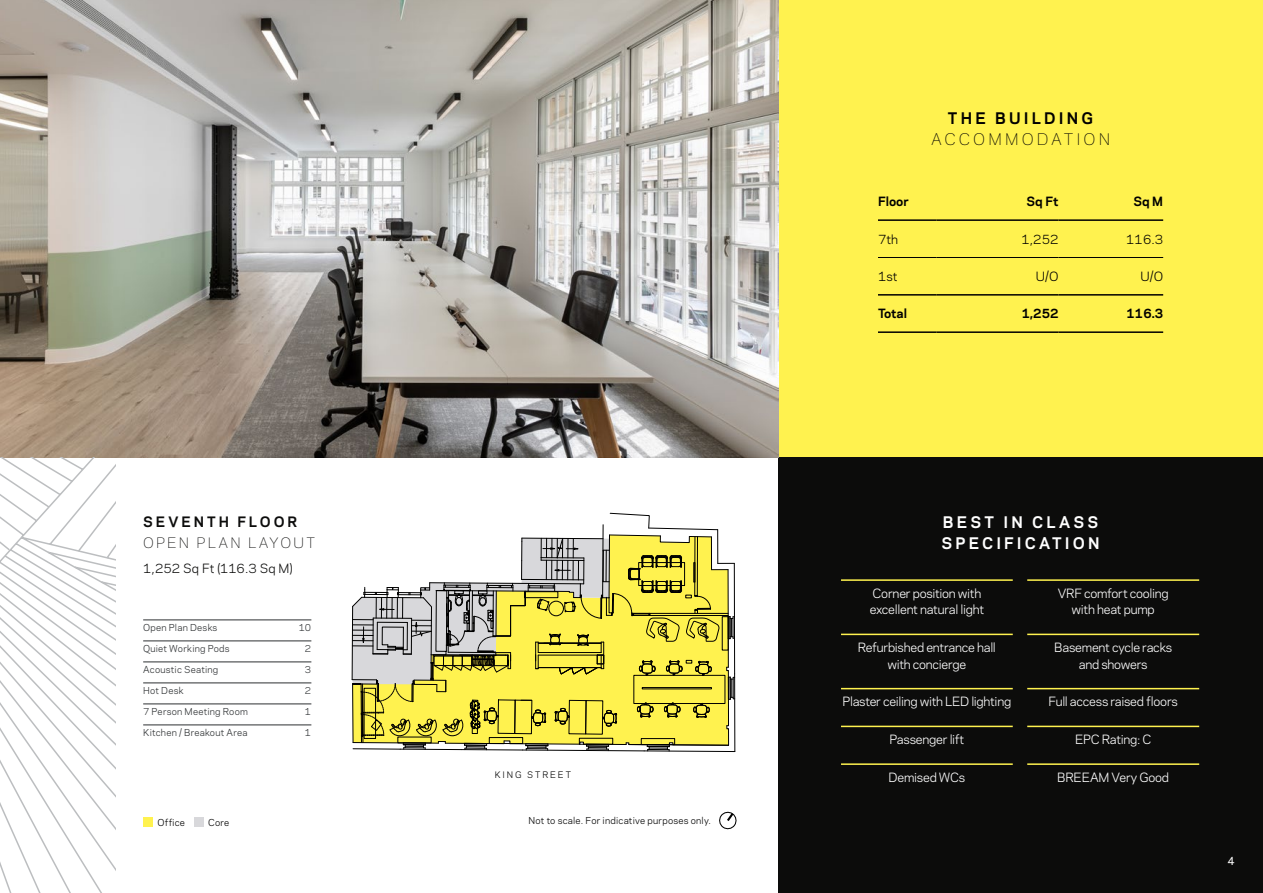
<style>
.page{position:relative;width:1263px;height:893px;background:#fff}
.page>*{position:absolute;margin:0;border:0;box-sizing:border-box;transform-origin:0 0}
.t1{font:700 15px/21px "Galaxie Polaris";letter-spacing:.205em;color:#fff}
.t2{font:300 15px "Galaxie Polaris";letter-spacing:.205em;color:#000}
.t3{font:700 15px "Galaxie Polaris";letter-spacing:.21em;color:#000}
.t4{font:300 13.5px "Galaxie Polaris";letter-spacing:.165em;color:#0c0c0b}
.t5{font:700 13.5px "Galaxie Polaris";letter-spacing:.215em;color:#0c0c0b}
.t6{font:12px/16.5px "Galaxie Polaris";letter-spacing:-.02em;color:#fff;text-align:center}
.t7{font:700 12px "Galaxie Polaris";color:#000}
.t8{font:12px "Galaxie Polaris";color:#000}
.t9{font:12px "Galaxie Polaris";color:#0c0c0b}
.t10{font:500 10.5px "Galaxie Polaris";color:#fff}
.t11{font:9px "Galaxie Polaris";letter-spacing:.025em;color:#2d3032}
.t12{font:9px "Galaxie Polaris";letter-spacing:.025em;color:#000}
.t13{font:8.4px "Galaxie Polaris";letter-spacing:.23em;color:#000}
</style>
<div class="page">
<div style="left:778px;top:0;width:485px;height:893px;background:#fff24f"></div>
<hr style="left:143px;top:619px;width:168px;height:1px;background:#2d3032">
<hr style="left:143px;top:640px;width:168px;height:1px;background:#2d3032">
<hr style="left:143px;top:661px;width:168px;height:1px;background:#2d3032">
<hr style="left:143px;top:682px;width:168px;height:1px;background:#2d3032">
<hr style="left:143px;top:703px;width:168px;height:1px;background:#2d3032">
<hr style="left:143px;top:724px;width:168px;height:1px;background:#2d3032">
<div style="left:778px;top:458px;width:485px;height:435px;background:#0c0c0b"></div>
<img style="left:0;top:0;width:778px;height:458px">
<hr style="left:878px;top:219px;width:59px;height:2px;background:#000">
<hr style="left:937px;top:219px;width:121px;height:2px;background:#000">
<hr style="left:1058px;top:219px;width:105px;height:2px;background:#000">
<hr style="left:878px;top:294px;width:59px;height:2px;background:#000">
<hr style="left:937px;top:294px;width:121px;height:2px;background:#000">
<hr style="left:1058px;top:294px;width:105px;height:2px;background:#000">
<hr style="left:878px;top:331px;width:59px;height:2px;background:#000">
<hr style="left:937px;top:331px;width:121px;height:2px;background:#000">
<hr style="left:1058px;top:331px;width:105px;height:2px;background:#000">
<hr style="left:878px;top:257px;width:59px;height:1px;background:#000">
<hr style="left:937px;top:257px;width:121px;height:1px;background:#000">
<hr style="left:1058px;top:257px;width:105px;height:1px;background:#000">
<hr style="left:841px;top:579px;width:172px;height:2px;background:#fff24f">
<hr style="left:841px;top:634px;width:172px;height:1px;background:#fff24f">
<hr style="left:841px;top:688px;width:172px;height:1px;background:#fff24f">
<hr style="left:841px;top:726px;width:172px;height:1px;background:#fff24f">
<hr style="left:841px;top:763px;width:172px;height:2px;background:#fff24f">
<hr style="left:1027px;top:579px;width:172px;height:2px;background:#fff24f">
<hr style="left:1027px;top:634px;width:172px;height:1px;background:#fff24f">
<hr style="left:1027px;top:688px;width:172px;height:1px;background:#fff24f">
<hr style="left:1027px;top:726px;width:172px;height:1px;background:#fff24f">
<hr style="left:1027px;top:763px;width:172px;height:2px;background:#fff24f">
<div style="left:143px;top:817px;width:10px;height:10px;background:#fff24f"></div>
<div style="left:194px;top:817px;width:10px;height:10px;background:#d8d8db"></div>
<svg style="left:719px;top:811px;width:18px;height:19px"></svg>
<svg style="left:0;top:458px;width:115px;height:435px"></svg>
<svg style="left:352px;top:513px;width:383px;height:239px"></svg>
<p class="t5" style="left:143px;top:512px;width:156px">SEVENTH FLOOR</p>
<p class="t4" style="left:143px;top:533px;width:173px">OPEN PLAN LAYOUT</p>
<p class="t9" style="left:143px;top:559px;width:151px">1,252 Sq Ft (116.3 Sq M)</p>
<p class="t11" style="left:143px;top:621px;width:76px">Open Plan Desks</p>
<p class="t11" style="left:299px;top:621px;width:14px">10</p>
<p class="t11" style="left:143px;top:642px;width:88px">Quiet Working Pods</p>
<p class="t11" style="left:305px;top:642px;width:8px">2</p>
<p class="t11" style="left:143px;top:663px;width:77px">Acoustic Seating</p>
<p class="t11" style="left:305px;top:663px;width:8px">3</p>
<p class="t11" style="left:143px;top:684px;width:42px">Hot Desk</p>
<p class="t11" style="left:305px;top:684px;width:8px">2</p>
<p class="t11" style="left:143px;top:705px;width:106px">7 Person Meeting Room</p>
<p class="t11" style="left:305px;top:705px;width:8px">1</p>
<p class="t11" style="left:143px;top:726px;width:106px">Kitchen / Breakout Area</p>
<p class="t11" style="left:305px;top:726px;width:8px">1</p>
<p class="t13" style="left:495px;top:768px;width:78px">KING STREET</p>
<p class="t12" style="left:157px;top:815px;width:29px">Office</p>
<p class="t12" style="left:208px;top:815px;width:23px">Core</p>
<p class="t12" style="left:529px;top:814px;width:184px">Not to scale. For indicative purposes only.</p>
<p class="t3" style="left:948px;top:107px;width:147px">THE BUILDING</p>
<p class="t2" style="left:931px;top:128px;width:180px">ACCOMMODATION</p>
<p class="t7" style="left:878px;top:193px;width:32px">Floor</p>
<p class="t7" style="left:1026px;top:193px;width:34px">Sq Ft</p>
<p class="t7" style="left:1133px;top:193px;width:31px">Sq M</p>
<p class="t8" style="left:878px;top:230px;width:22px">7th</p>
<p class="t8" style="left:1021px;top:230px;width:38px">1,252</p>
<p class="t8" style="left:1126px;top:230px;width:38px">116.3</p>
<p class="t8" style="left:878px;top:267px;width:21px">1st</p>
<p class="t8" style="left:1036px;top:267px;width:24px">U/O</p>
<p class="t8" style="left:1140px;top:267px;width:24px">U/O</p>
<p class="t7" style="left:878px;top:305px;width:31px">Total</p>
<p class="t7" style="left:1022px;top:305px;width:38px">1,252</p>
<p class="t7" style="left:1126px;top:305px;width:38px">116.3</p>
<p class="t1" style="left:941px;top:511px;width:160px">BEST IN CLASS<br>SPECIFICATION</p>
<p class="t6" style="left:870px;top:584px;width:116px;text-align:left">Corner position with excellent natural light</p>
<p class="t6" style="left:858px;top:639px;width:139px">Refurbished entrance hall with concierge</p>
<p class="t6" style="left:842px;top:693px;width:170px">Plaster ceiling with LED lighting</p>
<p class="t6" style="left:889px;top:731px;width:76px">Passenger lift</p>
<p class="t6" style="left:888px;top:768px;width:78px">Demised WCs</p>
<p class="t6" style="left:1058px;top:584px;width:113px">VRF comfort cooling with heat pump</p>
<p class="t6" style="left:1054px;top:639px;width:119px">Basement cycle racks and showers</p>
<p class="t6" style="left:1048px;top:693px;width:131px">Full access raised floors</p>
<p class="t6" style="left:1075px;top:731px;width:78px">EPC Rating: C</p>
<p class="t6" style="left:1057px;top:768px;width:113px">BREEAM Very Good</p>
<p class="t10" style="left:1227px;top:853px;width:9px">4</p>
</div>
